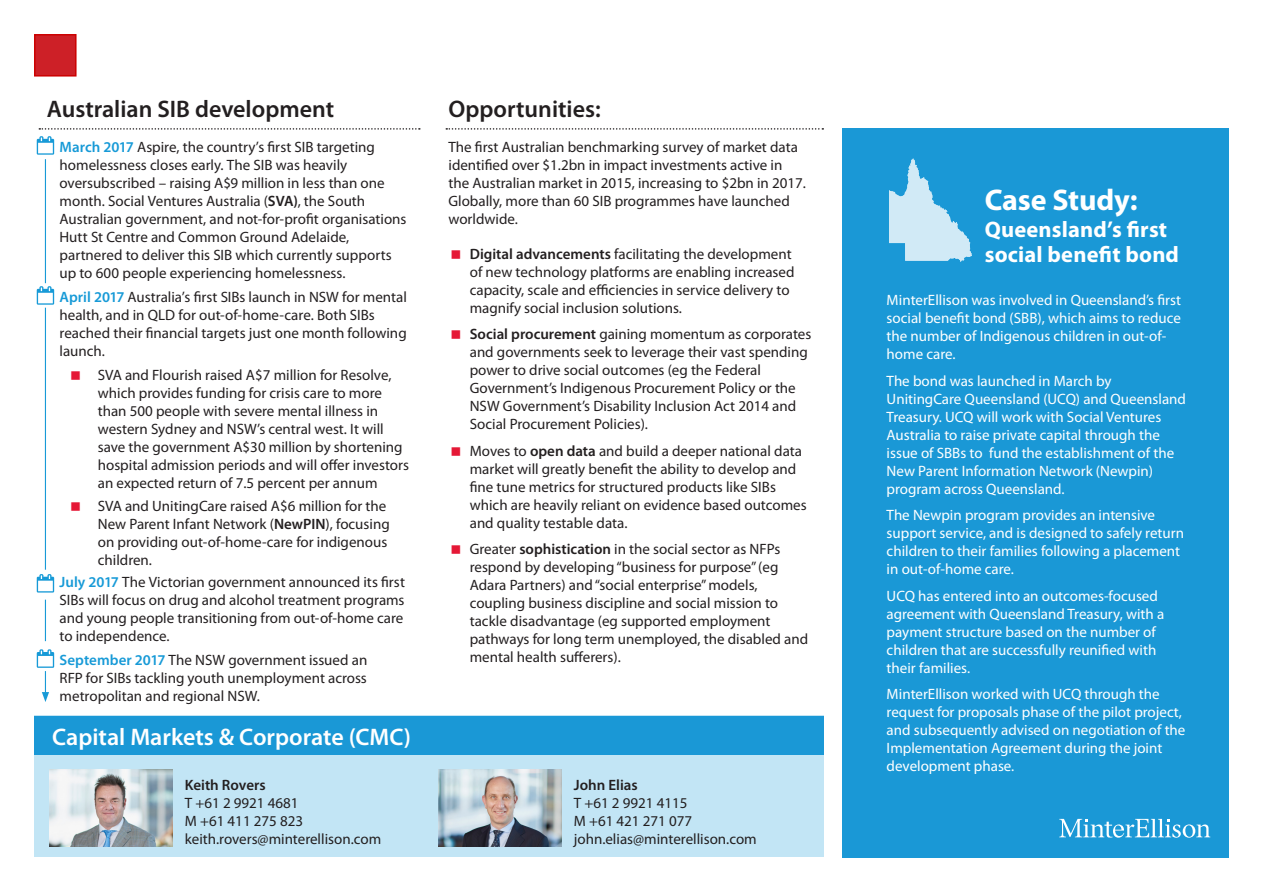
<style>
.page{position:relative;width:1263px;height:893px;background:#fff}
.page>*{position:absolute;margin:0;border:0;box-sizing:border-box;transform-origin:0 0}
.t1{font:700 30px "Myriad Pro";letter-spacing:-.005em;color:#fff}
.t2{font:600 24px "Myriad Pro";color:#231f20}
.t3{font:600 24px "Myriad Pro";color:#fff}
.t4{font:700 22.5px/24.8px "Myriad Pro";letter-spacing:.005em;color:#fff}
.t5{font:15px/18px "Myriad Pro";color:#231f20}
.t6{font:15px/18px "Myriad Pro";color:#fff}
.t7{font:600 15px "Myriad Pro";color:#231f20}
.s1{font-weight:600;color:#179ad7}
.s2{font-weight:600}
</style>
<div class="page">
<div style="left:34px;top:716px;width:790px;height:141px;background:#c2e5f5"></div>
<div style="left:34px;top:716px;width:790px;height:38px;background:#1a98d6"></div>
<img style="left:438px;top:769px;width:124px;height:78px">
<div style="left:842px;top:128px;width:387px;height:729px;background:#1a98d6"></div>
<div style="left:34px;top:34px;width:43px;height:43px;background:#cd2027;border:2px solid #c00"></div>
<svg style="left:39px;top:128px;width:381px;height:2px"></svg>
<svg style="left:446px;top:128px;width:377px;height:2px"></svg>
<svg style="left:1059px;top:819px;width:151px;height:19px"></svg>
<img style="left:49px;top:769px;width:124px;height:78px">
<svg style="left:889px;top:159px;width:83px;height:103px"></svg>
<svg style="left:37px;top:136px;width:17px;height:19px"></svg>
<svg style="left:37px;top:286px;width:17px;height:19px"></svg>
<svg style="left:37px;top:574px;width:17px;height:19px"></svg>
<hr style="left:45px;top:159px;width:1px;height:124px;background:#179ad7">
<hr style="left:45px;top:308px;width:1px;height:262px;background:#179ad7">
<hr style="left:45px;top:600px;width:1px;height:41px;background:#179ad7">
<svg style="left:37px;top:649px;width:17px;height:53px"></svg>
<p class="t2" style="left:47px;top:93px;width:289px">Australian SIB development</p>
<p class="t5" style="left:60px;top:137px;width:348px"><span class="s1">March 2017</span> Aspire, the country’s first SIB targeting homelessness closes early. The SIB was heavily oversubscribed – raising A$9 million in less than one month. Social Ventures Australia (<span class="s2">SVA)</span>, the South Australian government, and not-for-profit organisations Hutt St Centre and Common Ground Adelaide, partnered to deliver this SIB which currently supports up to 600 people experiencing homelessness.</p>
<p class="t5" style="left:60px;top:288px;width:349px"><span class="s1">April 2017</span> Australia’s first SIBs launch in NSW for mental health, and in QLD for out-of-home-care. Both SIBs reached their financial targets just one month following launch.</p>
<p class="t5" style="left:98px;top:366px;width:313px">SVA and Flourish raised A$7 million for Resolve, which provides funding for crisis care to more than 500 people with severe mental illness in western Sydney and NSW’s central west. It will save the government A$30 million by shortening hospital admission periods and will offer investors an expected return of 7.5 percent per annum</p>
<p class="t5" style="left:98px;top:496px;width:293px">SVA and UnitingCare raised A$6 million for the New Parent Infant Network (<span class="s2">NewPIN</span>), focusing on providing out-of-home-care for indigenous children.</p>
<p class="t5" style="left:60px;top:573px;width:347px;text-align:justify"><span class="s1">July 2017</span> The Victorian government announced its first SIBs will focus on drug and alcohol treatment programs and young people transitioning from out-of-home care to independence.</p>
<p class="t5" style="left:60px;top:651px;width:309px;text-align:justify"><span class="s1">September 2017</span> The NSW government issued an RFP for SIBs tackling youth unemployment across metropolitan and regional NSW.</p>
<p class="t3" style="left:52px;top:721px;width:360px">Capital Markets &amp; Corporate (CMC)</p>
<p class="t7" style="left:185px;top:776px;width:82px">Keith Rovers</p>
<p class="t5" style="left:185px;top:794px;width:115px">T +61 2 9921 4681</p>
<p class="t5" style="left:185px;top:812px;width:120px">M +61 411 275 823</p>
<p class="t5" style="left:185px;top:830px;width:198px">keith.rovers@minterellison.com</p>
<p class="t2" style="left:448px;top:93px;width:154px">Opportunities:</p>
<p class="t5" style="left:448px;top:137px;width:359px">The first Australian benchmarking survey of market data identified over $1.2bn in impact investments active in the Australian market in 2015, increasing to $2bn in 2017.<br>Globally, more than 60 SIB programmes have launched worldwide.</p>
<p class="t5" style="left:470px;top:244px;width:326px"><span class="s2">Digital advancements</span> facilitating the development of new technology platforms are enabling increased capacity, scale and efficiencies in service delivery to magnify social inclusion solutions.</p>
<p class="t5" style="left:470px;top:325px;width:343px"><span class="s2">Social procurement</span> gaining momentum as corporates and governments seek to leverage their vast spending power to drive social outcomes (eg the Federal Government’s Indigenous Procurement Policy or the NSW Government’s Disability Inclusion Act 2014 and Social Procurement Policies).</p>
<p class="t5" style="left:470px;top:441px;width:338px">Moves to <span class="s2">open data</span> and build a deeper national data market will greatly benefit the ability to develop and fine tune metrics for structured products like SIBs which are heavily reliant on evidence based outcomes and quality testable data.</p>
<p class="t5" style="left:470px;top:540px;width:340px">Greater <span class="s2">sophistication</span> in the social sector as NFPs respond by developing “business for purpose” (eg Adara Partners) and “social enterprise” models, coupling business discipline and social mission to tackle disadvantage (eg supported employment pathways for long term unemployed, the disabled and mental health sufferers).</p>
<p class="t7" style="left:574px;top:776px;width:65px">John Elias</p>
<p class="t5" style="left:574px;top:794px;width:115px">T +61 2 9921 4115</p>
<p class="t5" style="left:574px;top:812px;width:120px">M +61 421 271 077</p>
<p class="t5" style="left:574px;top:830px;width:184px">john.elias@minterellison.com</p>
<p class="t1" style="left:985px;top:180px;width:154px">Case Study:</p>
<p class="t4" style="left:985px;top:216px;width:196px">Queensland’s first social benefit bond</p>
<p class="t6" style="left:887px;top:291px;width:296px">MinterEllison was involved in Queensland’s first social benefit bond (SBB), which aims to reduce the number of Indigenous children in out-of&shy;home care.</p>
<p class="t6" style="left:887px;top:372px;width:301px">The bond was launched in March by UnitingCare Queensland (UCQ) and Queensland Treasury. UCQ will work with Social Ventures Australia to raise private capital through the issue of SBBs to fund the establishment of the New Parent Information Network (Newpin) program across Queensland.</p>
<p class="t6" style="left:887px;top:506px;width:299px">The Newpin program provides an intensive support service, and is designed to safely return children to their families following a placement in out-of-home care.</p>
<p class="t6" style="left:887px;top:587px;width:279px">UCQ has entered into an outcomes-focused agreement with Queensland Treasury, with a payment structure based on the number of children that are successfully reunified with their families.</p>
<p class="t6" style="left:887px;top:685px;width:300px">MinterEllison worked with UCQ through the request for proposals phase of the pilot project, and subsequently advised on negotiation of the Implementation Agreement during the joint development phase.</p>
</div>
